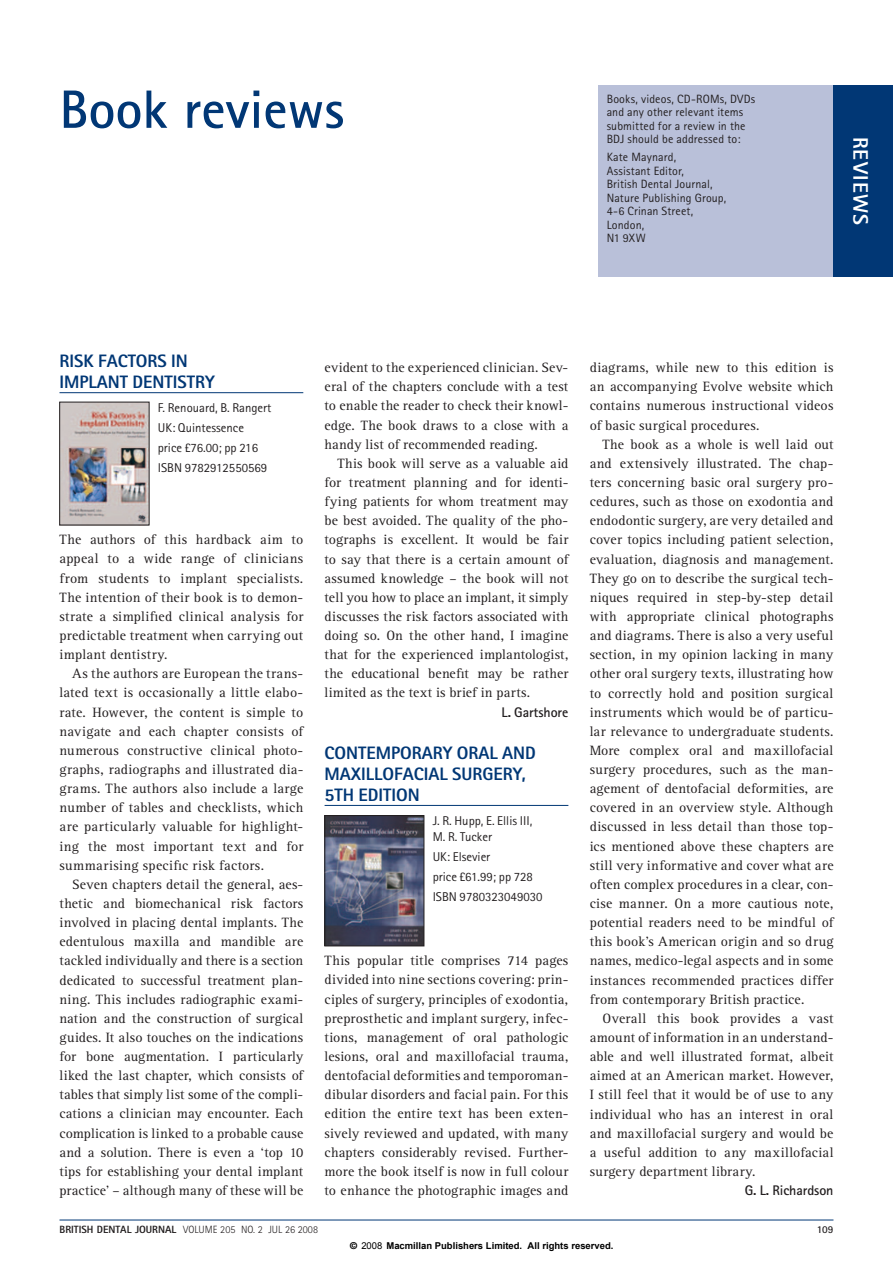
<style>
.page{position:relative;width:893px;height:1263px;background:#fff}
.page>*{position:absolute;margin:0;border:0;box-sizing:border-box;transform-origin:0 0}
.t1{font:700 54px "Rotis Sans Serif";color:#013775}
.t2{font:800 21px "Rotis Sans Serif";letter-spacing:.06em;color:#fff}
.t3{font:800 18px/21px "Rotis Sans Serif";color:#013775}
.t4{font:13.95px/19.2px "Rotis Serif";letter-spacing:.015em;color:#231f20;text-align:justify}
.t5{font:700 13.95px "Rotis Sans Serif";letter-spacing:-.005em;color:#231f20}
.t6{font:12.75px/20px "Rotis Sans Serif";color:#231f20}
.t7{font:12px/13.5px "Rotis Sans Serif";letter-spacing:.01em;color:#231f20}
.t8{font:300 10.5px "Rotis Sans Serif";color:#231f20}
.t9{font:700 10.5px "Rotis Sans Serif";color:#231f20}
.t10{font:700 9.45px "Arial";color:#000}
.s1{font-weight:800}
.s2{font-family:"Helvetica"}
.s3{font-weight:400}
</style>
<div class="page">
<hr style="left:59px;top:392px;width:244px;height:1px;background:#013775">
<hr style="left:325px;top:805px;width:243px;height:1px;background:#013775">
<hr style="left:59px;top:1220px;width:774px;height:1px;background:#013775">
<div style="left:598px;top:85px;width:295px;height:191px;background:#b9c0d9"></div>
<div style="left:833px;top:85px;width:60px;height:191px;background:#013775"></div>
<img style="left:61px;top:404px;width:86px;height:119px">
<div style="left:59px;top:402px;width:90px;height:123px;border:1px solid #231f20"></div>
<img style="left:327px;top:817px;width:95px;height:127px">
<div style="left:325px;top:815px;width:99px;height:131px;border:1px solid #231f20"></div>
<h1 class="t1" style="left:59px;top:91px;width:286px">Book reviews</h1>
<p class="t7" style="left:607px;top:93px;width:150px">Books, videos, CD-ROMs, DVDs and any other relevant items submitted for a review in the<br>BDJ should be addressed to:</p>
<p class="t7" style="left:607px;top:151px;width:121px">Kate Maynard,<br>Assistant Editor,<br>British Dental Journal,<br>Nature Publishing Group,<br>4-6 Crinan Street,<br>London,<br>N1 9XW</p>
<p class="t2" style="left:868px;top:137px;width:90px;rotate:90deg">REVIEWS</p>
<h4 class="t3" style="left:59px;top:352px;width:157px">RISK FACTORS IN<br>IMPLANT DENTISTRY</h4>
<p class="t6" style="left:158px;top:399px;width:115px">F. Renouard, B. Rangert<br>UK: Quintessence price £76.00; pp 216<br>ISBN 9782912550569</p>
<p class="t4" style="left:59px;top:531px;width:245px">The authors of this hardback aim to appeal to a wide range of clinicians from students to implant specialists.<br>The intention of their book is to demon&shy;strate a simplified clinical analysis for predictable treatment when carrying out implant dentistry.</p>
<p class="t4" style="left:59px;top:665px;width:245px;text-indent:13px">As the authors are European the trans&shy;lated text is occasionally a little elabo&shy;rate. However, the content is simple to navigate and each chapter consists of numerous constructive clinical photo&shy;graphs, radiographs and illustrated dia&shy;grams. The authors also include a large number of tables and checklists, which are particularly valuable for highlight&shy;ing the most important text and for summarising specific risk factors.</p>
<p class="t4" style="left:59px;top:876px;width:245px;text-indent:13px">Seven chapters detail the general, aes&shy;thetic and biomechanical risk factors involved in placing dental implants. The edentulous maxilla and mandible are tackled individually and there is a section dedicated to successful treatment plan&shy;ning. This includes radiographic exami&shy;nation and the construction of surgical guides. It also touches on the indications for bone augmentation. I particularly liked the last chapter, which consists of tables that simply list some of the compli&shy;cations a clinician may encounter. Each complication is linked to a probable cause and a solution. There is even a ‘top 10 tips for establishing your dental implant practice’ – although many of these will be</p>
<p class="t4" style="left:325px;top:359px;width:245px">evident to the experienced clinician. Sev&shy;eral of the chapters conclude with a test to enable the reader to check their knowl&shy;edge. The book draws to a close with a handy list of recommended reading.</p>
<p class="t4" style="left:325px;top:455px;width:245px;text-indent:13px">This book will serve as a valuable aid for treatment planning and for identi&shy;fying patients for whom treatment may be best avoided. The quality of the pho&shy;tographs is excellent. It would be fair to say that there is a certain amount of assumed knowledge – the book will not tell you how to place an implant, it simply discusses the risk factors associated with doing so. On the other hand, I imagine that for the experienced implantologist, the educational benefit may be rather limited as the text is brief in parts.</p>
<h5 class="t5" style="left:501px;top:707px;width:68px">L. Gartshore</h5>
<h4 class="t3" style="left:325px;top:744px;width:213px">CONTEMPORARY ORAL AND<br>MAXILLOFACIAL SURGERY,<br>5TH EDITION</h4>
<p class="t6" style="left:433px;top:812px;width:101px">J. R. Hupp, E. Ellis III,</p>
<p class="t6" style="left:433px;top:828px;width:111px">M. R. Tucker<br>UK: Elsevier<br>price £61.99; pp 728<br>ISBN 9780323049030</p>
<p class="t4" style="left:325px;top:952px;width:245px">This popular title comprises 714 pages divided into nine sections covering: prin&shy;ciples of surgery, principles of exodontia, preprosthetic and implant surgery, infec&shy;tions, management of oral pathologic lesions, oral and maxillofacial trauma, dentofacial deformities and temporoman&shy;dibular disorders and facial pain. For this edition the entire text has been exten&shy;sively reviewed and updated, with many chapters considerably revised. Further&shy;more the book itself is now in full colour to enhance the photographic images and</p>
<p class="t4" style="left:590px;top:359px;width:245px">diagrams, while new to this edition is an accompanying Evolve website which contains numerous instructional videos of basic surgical procedures.</p>
<p class="t4" style="left:590px;top:436px;width:245px;text-indent:13px">The book as a whole is well laid out and extensively illustrated. The chap&shy;ters concerning basic oral surgery pro&shy;cedures, such as those on exodontia and endodontic surgery, are very detailed and cover topics including patient selection, evaluation, diagnosis and management.<br>They go on to describe the surgical tech&shy;niques required in step-by-step detail with appropriate clinical photographs and diagrams. There is also a very useful section, in my opinion lacking in many other oral surgery texts, illustrating how to correctly hold and position surgical instruments which would be of particu&shy;lar relevance to undergraduate students.<br>More complex oral and maxillofacial surgery procedures, such as the man&shy;agement of dentofacial deformities, are covered in an overview style. Although discussed in less detail than those top&shy;ics mentioned above these chapters are still very informative and cover what are often complex procedures in a clear, con&shy;cise manner. On a more cautious note, potential readers need to be mindful of this book’s American origin and so drug names, medico-legal aspects and in some instances recommended practices differ from contemporary British practice.</p>
<p class="t4" style="left:590px;top:1010px;width:245px;text-indent:13px">Overall this book provides a vast amount of information in an understand&shy;able and well illustrated format, albeit aimed at an American market. However, I still feel that it would be of use to any individual who has an interest in oral and maxillofacial surgery and would be a useful addition to any maxillofacial surgery department library.</p>
<h5 class="t5" style="left:745px;top:1185px;width:90px">G. L. Richardson</h5>
<p class="t8" style="left:59px;top:1226px;width:260px"><span class="s1">BRITISH DENTAL JOURNAL</span> VOLUME 205 NO. 2 JUL 26 2008</p>
<p class="t9" style="left:817px;top:1226px;width:18px">109</p>
<p class="t10" style="left:350px;top:1240px;width:265px"><span class="s2">©</span> <span class="s3">2008</span> Macmillan Publishers Limited. All rights reserved.</p>
</div>
